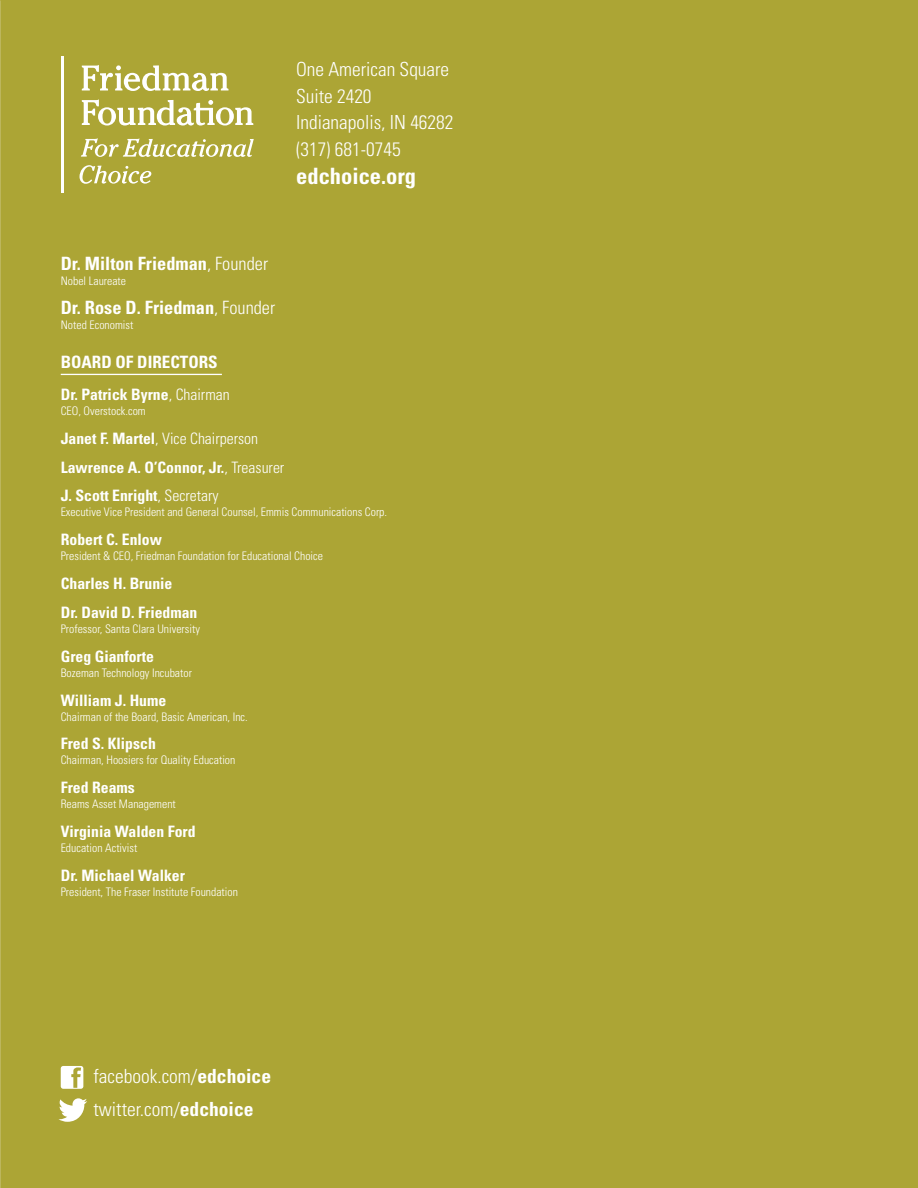
<style>
.page{position:relative;width:918px;height:1188px;background:#aca535}
.page>*{position:absolute;margin:0;border:0;box-sizing:border-box;transform-origin:0 0}
.t1{font:700 condensed 22.5px "Univers LT Std";color:#fff}
.t2{font:300 condensed 19.5px/33px "Univers LT Std";color:#fff}
.t3{font:300 condensed 19.35px/26.7px "Univers LT Std";color:#fff}
.t4{font:700 condensed 18.3px "Univers LT Std";color:#fff}
.t5{font:700 condensed 16.95px "Univers LT Std";color:#fff}
.t6{font:700 condensed 15.75px/28.8px "Univers LT Std";color:#fff}
.t7{font:300 condensed 11.85px "Univers LT Std";color:#fff}
.s1{font-weight:300}
.s2{font-weight:700}
</style>
<div class="page">
<hr style="left:61px;top:374px;width:161px;height:1px;background:#fff">
<svg style="left:61px;top:1066px;width:22px;height:23px"></svg>
<svg style="left:58px;top:1098px;width:29px;height:24px"></svg>
<hr style="left:61px;top:56px;width:2px;height:136px;background:#fff">
<svg style="left:82px;top:65px;width:147px;height:26px"></svg>
<svg style="left:82px;top:99px;width:171px;height:27px"></svg>
<svg style="left:80px;top:165px;width:71px;height:19px"></svg>
<svg style="left:81px;top:138px;width:173px;height:19px"></svg>
<h3 class="t3" style="left:296px;top:56px;width:159px">One American Square<br>Suite 2420<br>Indianapolis, IN 46282 (317) 681-0745</h3>
<h1 class="t1" style="left:296px;top:163px;width:121px">edchoice.org</h1>
<h3 class="t4" style="left:61px;top:253px;width:209px">Dr. Milton Friedman<span class="s1">, Founder</span></h3>
<p class="t7" style="left:61px;top:274px;width:67px">Nobel Laureate</p>
<h3 class="t4" style="left:61px;top:296px;width:216px">Dr. Rose D. Friedman<span class="s1">, Founder</span></h3>
<p class="t7" style="left:61px;top:318px;width:74px">Noted Economist</p>
<h3 class="t5" style="left:61px;top:352px;width:158px">BOARD OF DIRECTORS</h3>
<h3 class="t6" style="left:61px;top:380px;width:171px">Dr. Patrick Byrne<span class="s1">, Chairman</span></h3>
<p class="t7" style="left:61px;top:404px;width:87px">CEO, Overstock.com</p>
<h3 class="t6" style="left:61px;top:424px;width:225px">Janet F. Martel<span class="s1">, Vice Chairperson<br></span>Lawrence A. O’Connor, Jr.<span class="s1">, Treasurer<br></span>J. Scott Enright<span class="s1">, Secretary</span></h3>
<p class="t7" style="left:61px;top:505px;width:328px">Executive Vice President and General Counsel, Emmis Communications Corp.</p>
<h3 class="t6" style="left:61px;top:525px;width:103px">Robert C. Enlow</h3>
<p class="t7" style="left:61px;top:549px;width:264px">President &amp; CEO, Friedman Foundation for Educational Choice</p>
<h3 class="t6" style="left:61px;top:569px;width:138px">Charles H. Brunie<br>Dr. David D. Friedman</h3>
<p class="t7" style="left:61px;top:622px;width:141px">Professor, Santa Clara University</p>
<h3 class="t6" style="left:61px;top:642px;width:95px">Greg Gianforte</h3>
<p class="t7" style="left:61px;top:665px;width:133px">Bozeman Technology Incubator</p>
<h3 class="t6" style="left:61px;top:685px;width:107px">William J. Hume</h3>
<p class="t7" style="left:61px;top:709px;width:189px">Chairman of the Board, Basic American, Inc.</p>
<h3 class="t6" style="left:61px;top:729px;width:97px">Fred S. Klipsch</h3>
<p class="t7" style="left:61px;top:753px;width:176px">Chairman, Hoosiers for Quality Education</p>
<h3 class="t6" style="left:61px;top:773px;width:76px">Fred Reams</h3>
<p class="t7" style="left:61px;top:797px;width:117px">Reams Asset Management</p>
<h3 class="t6" style="left:61px;top:817px;width:136px">Virginia Walden Ford</h3>
<p class="t7" style="left:61px;top:841px;width:78px">Education Activist</p>
<h3 class="t6" style="left:61px;top:861px;width:126px">Dr. Michael Walker</h3>
<p class="t7" style="left:61px;top:885px;width:179px">President, The Fraser Institute Foundation</p>
<h2 class="t2" style="left:94px;top:1060px;width:179px">facebook.com/<span class="s2">edchoice </span>twitter.com/<span class="s2">edchoice</span></h2>
</div>
